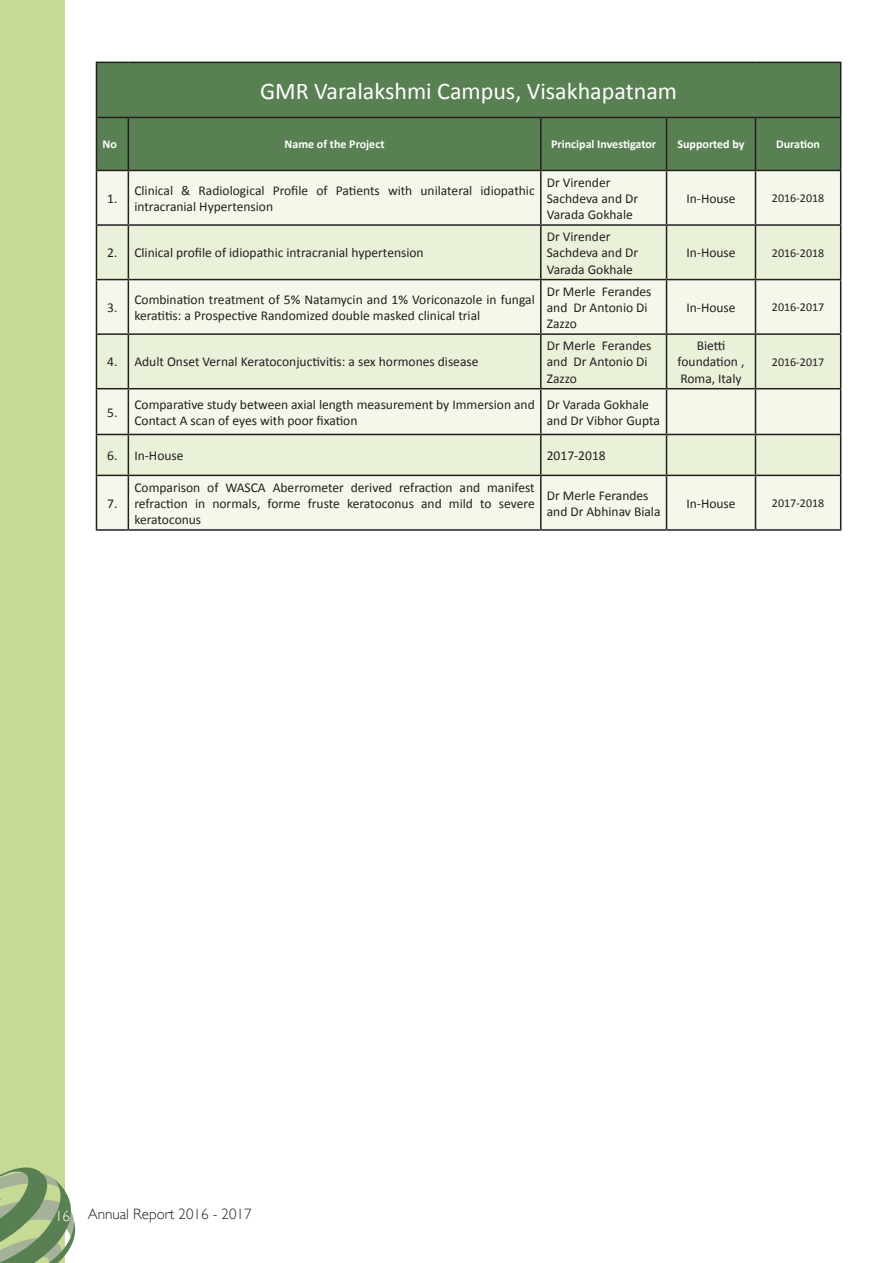
<style>
.page{position:relative;width:893px;height:1263px;background:#fff}
.page>*{position:absolute;margin:0;border:0;box-sizing:border-box;transform-origin:0 0}
.t1{font:24px "Calibri";color:#fff}
.t2{font:300 15px "Gill Sans";color:#231f20}
.t3{font:13.5px/16.2px "Calibri";color:#231f20}
.t4{font:700 12px "Calibri";color:#fff}
.t5{font:12px "Calibri";color:#231f20}
.s1{color:#fff}
</style>
<div class="page">
<div style="left:0;top:0;width:65px;height:1262px;background:#c7da95"></div>
<div style="left:97px;top:63px;width:742px;height:107px;background:#598052"></div>
<div style="left:97px;top:171px;width:742px;height:358px;background:#f4f8eb"></div>
<svg style="left:97px;top:226px;width:742px;height:248px;background:#ecf2de"></svg>
<hr style="left:128px;top:117px;width:412px;height:1px;background:#231f20">
<hr style="left:128px;top:118px;width:1px;height:52px;background:#231f20">
<hr style="left:540px;top:117px;width:126px;height:1px;background:#231f20">
<hr style="left:540px;top:118px;width:1px;height:52px;background:#231f20">
<hr style="left:666px;top:117px;width:89px;height:1px;background:#231f20">
<hr style="left:665px;top:118px;width:2px;height:52px;background:#231f20">
<hr style="left:755px;top:117px;width:86px;height:1px;background:#231f20">
<hr style="left:754px;top:118px;width:2px;height:52px;background:#231f20">
<hr style="left:128px;top:171px;width:1px;height:53px;background:#231f20">
<hr style="left:540px;top:171px;width:1px;height:53px;background:#231f20">
<hr style="left:665px;top:171px;width:2px;height:53px;background:#231f20">
<hr style="left:754px;top:171px;width:2px;height:53px;background:#231f20">
<hr style="left:96px;top:224px;width:32px;height:2px;background:#231f20">
<hr style="left:128px;top:224px;width:412px;height:2px;background:#231f20">
<hr style="left:128px;top:226px;width:1px;height:53px;background:#231f20">
<hr style="left:540px;top:224px;width:126px;height:2px;background:#231f20">
<hr style="left:540px;top:226px;width:1px;height:53px;background:#231f20">
<hr style="left:666px;top:224px;width:89px;height:2px;background:#231f20">
<hr style="left:665px;top:226px;width:2px;height:53px;background:#231f20">
<hr style="left:755px;top:224px;width:86px;height:2px;background:#231f20">
<hr style="left:754px;top:226px;width:2px;height:53px;background:#231f20">
<hr style="left:96px;top:279px;width:32px;height:1px;background:#231f20">
<hr style="left:128px;top:279px;width:412px;height:1px;background:#231f20">
<hr style="left:128px;top:280px;width:1px;height:53px;background:#231f20">
<hr style="left:540px;top:279px;width:126px;height:1px;background:#231f20">
<hr style="left:540px;top:280px;width:1px;height:53px;background:#231f20">
<hr style="left:666px;top:279px;width:89px;height:1px;background:#231f20">
<hr style="left:665px;top:280px;width:2px;height:53px;background:#231f20">
<hr style="left:755px;top:279px;width:86px;height:1px;background:#231f20">
<hr style="left:754px;top:280px;width:2px;height:53px;background:#231f20">
<hr style="left:96px;top:333px;width:32px;height:2px;background:#231f20">
<hr style="left:128px;top:333px;width:412px;height:2px;background:#231f20">
<hr style="left:128px;top:335px;width:1px;height:53px;background:#231f20">
<hr style="left:540px;top:333px;width:126px;height:2px;background:#231f20">
<hr style="left:540px;top:335px;width:1px;height:53px;background:#231f20">
<hr style="left:666px;top:333px;width:89px;height:2px;background:#231f20">
<hr style="left:665px;top:335px;width:2px;height:53px;background:#231f20">
<hr style="left:755px;top:333px;width:86px;height:2px;background:#231f20">
<hr style="left:754px;top:335px;width:2px;height:53px;background:#231f20">
<hr style="left:96px;top:388px;width:32px;height:1px;background:#231f20">
<hr style="left:128px;top:388px;width:412px;height:1px;background:#231f20">
<hr style="left:128px;top:389px;width:1px;height:44px;background:#231f20">
<hr style="left:540px;top:388px;width:126px;height:1px;background:#231f20">
<hr style="left:540px;top:389px;width:1px;height:44px;background:#231f20">
<hr style="left:666px;top:388px;width:89px;height:1px;background:#231f20">
<hr style="left:665px;top:389px;width:2px;height:44px;background:#231f20">
<hr style="left:755px;top:388px;width:86px;height:1px;background:#231f20">
<hr style="left:754px;top:389px;width:2px;height:44px;background:#231f20">
<hr style="left:96px;top:433px;width:32px;height:2px;background:#231f20">
<hr style="left:128px;top:433px;width:412px;height:2px;background:#231f20">
<hr style="left:128px;top:435px;width:1px;height:39px;background:#231f20">
<hr style="left:540px;top:433px;width:126px;height:2px;background:#231f20">
<hr style="left:540px;top:435px;width:1px;height:39px;background:#231f20">
<hr style="left:666px;top:433px;width:89px;height:2px;background:#231f20">
<hr style="left:665px;top:435px;width:2px;height:39px;background:#231f20">
<hr style="left:755px;top:433px;width:86px;height:2px;background:#231f20">
<hr style="left:754px;top:435px;width:2px;height:39px;background:#231f20">
<hr style="left:96px;top:474px;width:32px;height:2px;background:#231f20">
<hr style="left:128px;top:474px;width:412px;height:2px;background:#231f20">
<hr style="left:128px;top:476px;width:1px;height:53px;background:#231f20">
<hr style="left:540px;top:474px;width:126px;height:2px;background:#231f20">
<hr style="left:540px;top:476px;width:1px;height:53px;background:#231f20">
<hr style="left:666px;top:474px;width:89px;height:2px;background:#231f20">
<hr style="left:665px;top:476px;width:2px;height:53px;background:#231f20">
<hr style="left:755px;top:474px;width:86px;height:2px;background:#231f20">
<hr style="left:754px;top:476px;width:2px;height:53px;background:#231f20">
<hr style="left:96px;top:529px;width:32px;height:1px;background:#231f20">
<hr style="left:128px;top:529px;width:412px;height:1px;background:#231f20">
<hr style="left:540px;top:529px;width:126px;height:1px;background:#231f20">
<hr style="left:666px;top:529px;width:89px;height:1px;background:#231f20">
<hr style="left:755px;top:529px;width:86px;height:1px;background:#231f20">
<hr style="left:96px;top:62px;width:32px;height:1px;background:#231f20">
<hr style="left:96px;top:63px;width:1px;height:54px;background:#231f20">
<hr style="left:128px;top:62px;width:412px;height:1px;background:#231f20">
<hr style="left:540px;top:62px;width:126px;height:1px;background:#231f20">
<hr style="left:666px;top:62px;width:89px;height:1px;background:#231f20">
<hr style="left:755px;top:62px;width:86px;height:1px;background:#231f20">
<hr style="left:839px;top:63px;width:2px;height:54px;background:#231f20">
<hr style="left:96px;top:117px;width:32px;height:1px;background:#231f20">
<hr style="left:96px;top:171px;width:1px;height:53px;background:#231f20">
<hr style="left:839px;top:171px;width:2px;height:53px;background:#231f20">
<hr style="left:96px;top:226px;width:1px;height:53px;background:#231f20">
<hr style="left:839px;top:226px;width:2px;height:53px;background:#231f20">
<hr style="left:96px;top:280px;width:1px;height:53px;background:#231f20">
<hr style="left:839px;top:280px;width:2px;height:53px;background:#231f20">
<hr style="left:96px;top:335px;width:1px;height:53px;background:#231f20">
<hr style="left:839px;top:335px;width:2px;height:53px;background:#231f20">
<hr style="left:96px;top:389px;width:1px;height:44px;background:#231f20">
<hr style="left:839px;top:389px;width:2px;height:44px;background:#231f20">
<hr style="left:96px;top:435px;width:1px;height:39px;background:#231f20">
<hr style="left:839px;top:435px;width:2px;height:39px;background:#231f20">
<hr style="left:96px;top:476px;width:1px;height:53px;background:#231f20">
<hr style="left:839px;top:476px;width:2px;height:53px;background:#231f20">
<hr style="left:96px;top:118px;width:1px;height:52px;background:#231f20">
<hr style="left:839px;top:118px;width:2px;height:52px;background:#231f20">
<hr style="left:96px;top:170px;width:32px;height:1px;background:#231f20">
<hr style="left:128px;top:170px;width:412px;height:1px;background:#231f20">
<hr style="left:540px;top:170px;width:126px;height:1px;background:#231f20">
<hr style="left:666px;top:170px;width:89px;height:1px;background:#231f20">
<hr style="left:755px;top:170px;width:86px;height:1px;background:#231f20">
<svg style="left:0;top:1167px;width:76px;height:96px"></svg>
<p class="t1" style="left:260px;top:76px;width:418px">GMR Varalakshmi Campus, Visakhapatnam</p>
<p class="t4" style="left:102px;top:137px;width:16px">No</p>
<p class="t4" style="left:284px;top:137px;width:101px">Name of the Project</p>
<p class="t4" style="left:551px;top:137px;width:106px">Principal Investigator</p>
<p class="t4" style="left:677px;top:137px;width:68px">Supported by</p>
<p class="t4" style="left:776px;top:137px;width:45px">Duration</p>
<p class="t3" style="left:107px;top:190px;width:12px">1.</p>
<p class="t3" style="left:134px;top:182px;width:402px">Clinical &amp; Radiological Profile of Patients with unilateral idiopathic intracranial Hypertension</p>
<p class="t3" style="left:546px;top:174px;width:93px">Dr Virender<br>Sachdeva and Dr<br>Varada Gokhale</p>
<p class="t3" style="left:107px;top:245px;width:12px">2.</p>
<p class="t3" style="left:134px;top:245px;width:291px">Clinical profile of idiopathic intracranial hypertension</p>
<p class="t3" style="left:546px;top:228px;width:93px">Dr Virender<br>Sachdeva and Dr<br>Varada Gokhale</p>
<p class="t3" style="left:107px;top:299px;width:12px">3.</p>
<p class="t3" style="left:134px;top:291px;width:402px">Combination treatment of 5% Natamycin and 1% Voriconazole in fungal keratitis: a Prospective Randomized double masked clinical trial</p>
<p class="t3" style="left:546px;top:283px;width:106px">Dr Merle Ferandes and Dr Antonio Di<br>Zazzo</p>
<p class="t3" style="left:686px;top:190px;width:51px">In-House</p>
<p class="t5" style="left:771px;top:191px;width:54px">2016-2018</p>
<p class="t3" style="left:686px;top:245px;width:51px">In-House</p>
<p class="t5" style="left:771px;top:245px;width:54px">2016-2018</p>
<p class="t3" style="left:686px;top:299px;width:51px">In-House</p>
<p class="t5" style="left:771px;top:300px;width:54px">2016-2017</p>
<p class="t3" style="left:107px;top:354px;width:12px">4.</p>
<p class="t3" style="left:134px;top:354px;width:345px">Adult Onset Vernal Keratoconjuctivitis: a sex hormones disease</p>
<p class="t3" style="left:546px;top:338px;width:106px">Dr Merle Ferandes and Dr Antonio Di<br>Zazzo</p>
<p class="t3" style="left:677px;top:338px;width:68px;text-align:center">Bietti foundation ,<br>Roma, Italy</p>
<p class="t5" style="left:771px;top:354px;width:54px">2016-2017</p>
<p class="t3" style="left:107px;top:404px;width:12px">5.</p>
<p class="t3" style="left:134px;top:396px;width:402px">Comparative study between axial length measurement by Immersion and<br>Contact A scan of eyes with poor fixation</p>
<p class="t3" style="left:546px;top:396px;width:115px">Dr Varada Gokhale and Dr Vibhor Gupta</p>
<p class="t3" style="left:107px;top:447px;width:12px">6.</p>
<p class="t3" style="left:134px;top:447px;width:51px">In-House</p>
<p class="t3" style="left:546px;top:447px;width:60px">2017-2018</p>
<p class="t3" style="left:107px;top:495px;width:12px">7.</p>
<p class="t3" style="left:134px;top:479px;width:402px;text-align:justify">Comparison of WASCA Aberrometer derived refraction and manifest refraction in normals, forme fruste keratoconus and mild to severe keratoconus</p>
<p class="t3" style="left:546px;top:487px;width:115px">Dr Merle Ferandes and Dr Abhinav Biala</p>
<p class="t3" style="left:686px;top:495px;width:51px">In-House</p>
<p class="t5" style="left:771px;top:495px;width:54px">2017-2018</p>
<p class="t2" style="left:55px;top:1204px;width:198px"><span class="s1">16</span> Annual Report 2016 - 2017</p>
</div>
